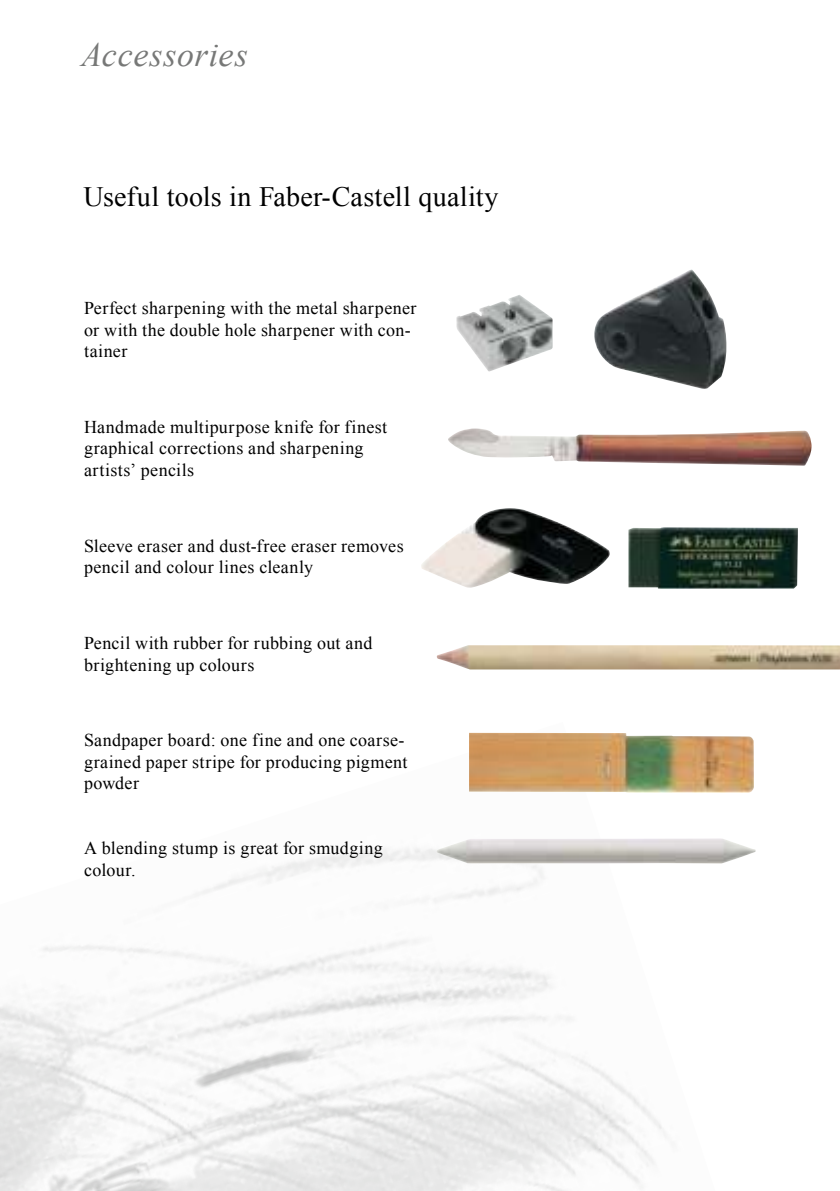
<style>
.page{position:relative;width:840px;height:1191px;background:#fff}
.page>*{position:absolute;margin:0;border:0;box-sizing:border-box;transform-origin:0 0}
.t1{font:italic 34px "Times New Roman";letter-spacing:.02em;color:#777877}
.t2{font:28px "Times New Roman";letter-spacing:.01em;color:#000}
.t3{font:18px/21.6px "Times New Roman";letter-spacing:.02em;color:#000}
</style>
<div class="page">
<img style="left:469px;top:733px;width:284px;height:60px">
<img style="left:448px;top:428px;width:363px;height:38px">
<img style="left:421px;top:508px;width:188px;height:80px">
<img style="left:436px;top:838px;width:319px;height:25px">
<img style="left:456px;top:295px;width:96px;height:77px">
<img style="left:594px;top:269px;width:133px;height:120px">
<img style="left:628px;top:527px;width:169px;height:61px">
<img style="left:436px;top:645px;width:403px;height:24px">
<h1 class="t1" style="left:81px;top:42px;width:168px">Accessories</h1>
<h2 class="t2" style="left:83px;top:186px;width:416px">Useful tools in Faber-Castell quality</h2>
<p class="t3" style="left:84px;top:299px;width:334px">Perfect sharpening with the metal sharpener or with the double hole sharpener with con&shy;tainer</p>
<p class="t3" style="left:84px;top:418px;width:304px">Handmade multipurpose knife for finest graphical corrections and sharpening artists’ pencils</p>
<p class="t3" style="left:84px;top:536px;width:321px">Sleeve eraser and dust-free eraser removes pencil and colour lines cleanly</p>
<p class="t3" style="left:84px;top:634px;width:290px">Pencil with rubber for rubbing out and brightening up colours</p>
<p class="t3" style="left:84px;top:731px;width:325px">Sandpaper board: one fine and one coarse&shy;grained paper stripe for producing pigment powder</p>
<p class="t3" style="left:84px;top:839px;width:300px">A blending stump is great for smudging colour.</p>
</div>
